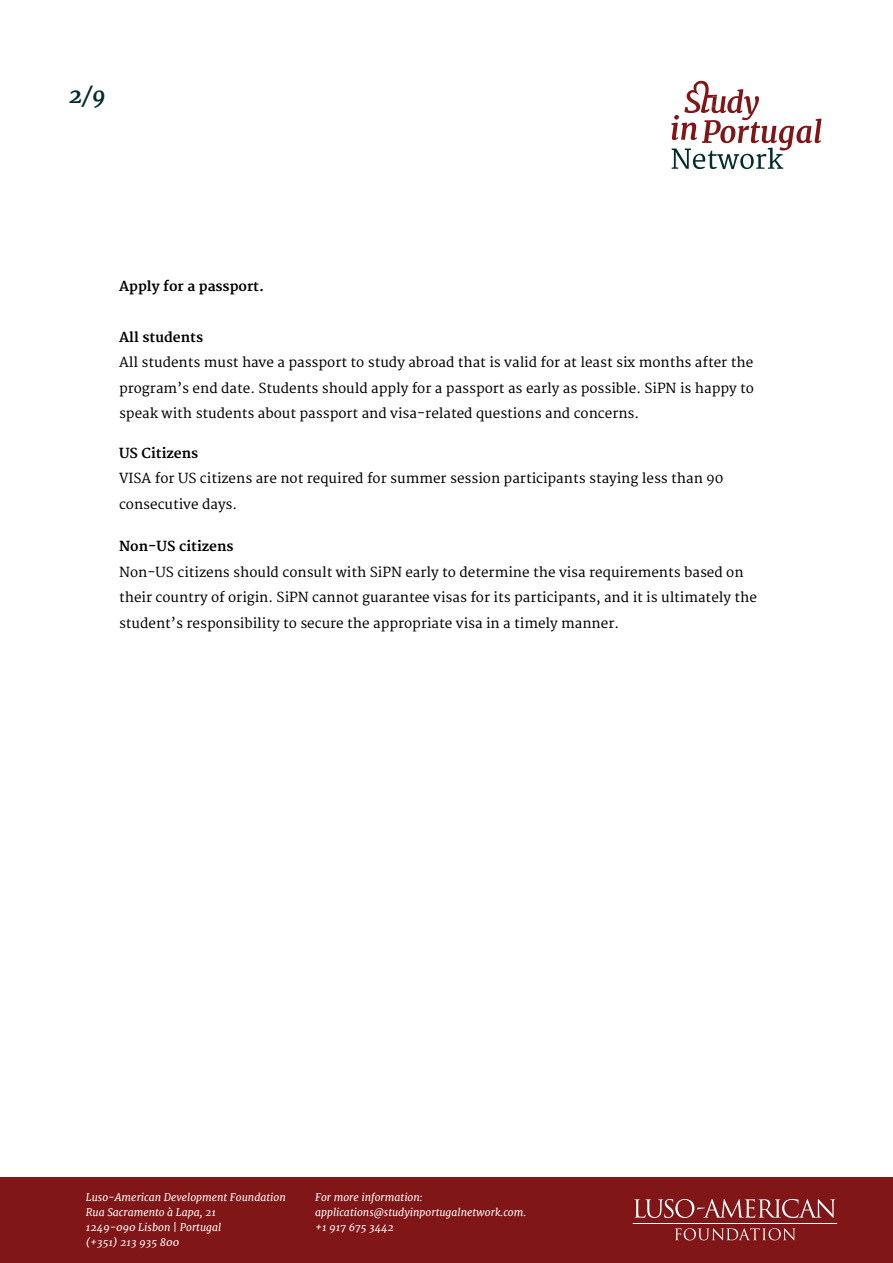
<style>
.page{position:relative;width:893px;height:1263px;background:#fff}
.page>*{position:absolute;margin:0;border:0;box-sizing:border-box;transform-origin:0 0}
.t1{font:italic 700 22.5px "Merriweather";color:#032c2f}
.t2{font:13.5px/25.5px "Merriweather";color:#000}
.t3{font:700 13.5px "Merriweather";color:#000}
.t4{font:italic 10.5px/15px "Merriweather";color:#fff}
</style>
<div class="page">
<svg style="left:671px;top:81px;width:150px;height:88px"></svg>
<div style="left:0;top:1178px;width:893px;height:85px;background:#801618"></div>
<hr style="left:633px;top:1223px;width:204px;height:1px;background:#fff">
<svg style="left:634px;top:1199px;width:201px;height:19px"></svg>
<svg style="left:675px;top:1228px;width:120px;height:12px"></svg>
<h1 class="t1" style="left:69px;top:81px;width:38px">2/9</h1>
<p class="t3" style="left:119px;top:278px;width:147px">Apply for a passport.</p>
<p class="t3" style="left:119px;top:329px;width:86px">All students</p>
<p class="t2" style="left:119px;top:350px;width:636px;text-align:justify">All students must have a passport to study abroad that is valid for at least six months after the program’s end date. Students should apply for a passport as early as possible. SiPN is happy to speak with students about passport and visa-related questions and concerns.</p>
<p class="t3" style="left:119px;top:445px;width:81px">US Citizens</p>
<p class="t2" style="left:119px;top:466px;width:606px">VISA for US citizens are not required for summer session participants staying less than 90 consecutive days.</p>
<p class="t3" style="left:119px;top:539px;width:116px">Non-US citizens</p>
<p class="t2" style="left:119px;top:560px;width:639px">Non-US citizens should consult with SiPN early to determine the visa requirements based on their country of origin. SiPN cannot guarantee visas for its participants, and it is ultimately the student’s responsibility to secure the appropriate visa in a timely manner.</p>
<p class="t4" style="left:86px;top:1190px;width:202px">Luso-American Development Foundation<br>Rua Sacramento à Lapa, 21<br>1249-090 Lisbon | Portugal<br>(+351) 213 935 800</p>
<p class="t4" style="left:315px;top:1190px;width:212px">For more information: applications@studyinportugalnetwork.com. +1 917 675 3442</p>
</div>
